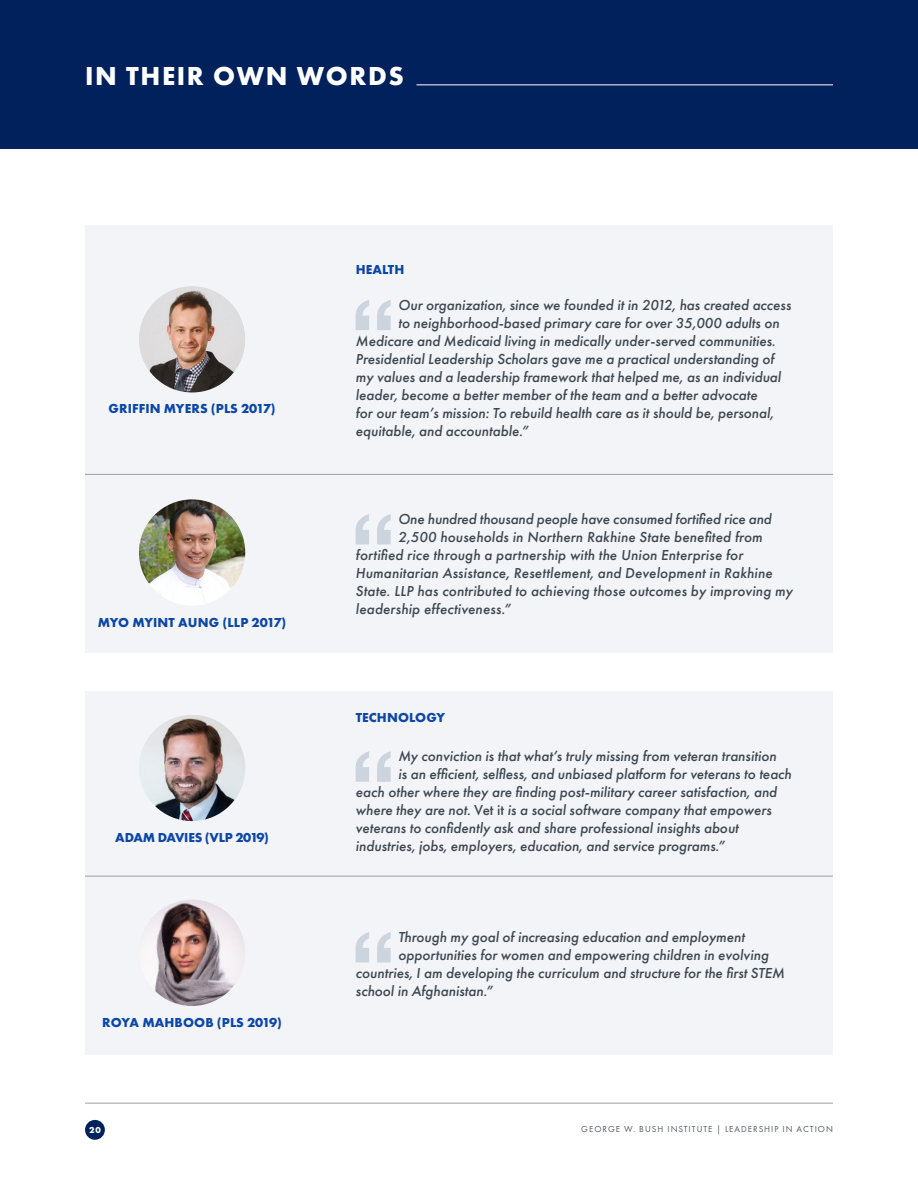
<style>
.page{position:relative;width:918px;height:1188px;background:#fff}
.page>*{position:absolute;margin:0;border:0;box-sizing:border-box;transform-origin:0 0}
.t1{font:700 27px "Futura PT";letter-spacing:.06em;color:#fff}
.t2{font:italic 500 15px "Futura PT";color:#3d4751}
.t3{font:700 13.5px "Futura PT";letter-spacing:.01em;color:#0d47a5}
.t4{font:700 13.5px "Futura PT";letter-spacing:-.015em;color:#0d47a5}
.t5{font:9px "Futura PT";letter-spacing:.11em;color:#525a63}
.t6{font:700 9px "Futura PT";color:#fff}
.s1{font-style:normal}
</style>
<div class="page">
<hr style="left:85px;top:1103px;width:748px;height:1px;background:#9d9d9c">
<div style="left:85px;top:1120px;width:20px;height:20px;background:#00215c;border-radius:50%"></div>
<div style="left:85px;top:225px;width:748px;height:428px;background:#f2f4f7"></div>
<svg style="left:356px;top:300px;width:35px;height:30px"></svg>
<svg style="left:356px;top:514px;width:35px;height:30px"></svg>
<img style="left:139px;top:286px;width:106px;height:107px;border-radius:53px">
<img style="left:139px;top:499px;width:106px;height:107px;border-radius:53px">
<hr style="left:85px;top:474px;width:748px;height:1px;background:#9d9d9c">
<div style="left:85px;top:691px;width:748px;height:363px;background:#f2f4f7"></div>
<svg style="left:356px;top:751px;width:35px;height:31px"></svg>
<svg style="left:356px;top:932px;width:35px;height:30px"></svg>
<hr style="left:85px;top:876px;width:748px;height:1px;background:#9d9d9c">
<img style="left:150px;top:900px;width:95px;height:106px">
<img style="left:140px;top:715px;width:105px;height:106px">
<div style="left:0;top:0;width:918px;height:149px;background:#00215c"></div>
<hr style="left:416px;top:84px;width:417px;height:1px;background:#fff">
<h1 class="t1" style="left:85px;top:58px;width:502px">IN THEIR OWN WORDS: EDUCATION</h1>
<p class="t3" style="left:109px;top:400px;width:169px">GRIFFIN MYERS (PLS 2017)</p>
<p class="t3" style="left:98px;top:613px;width:190px">MYO MYINT AUNG (LLP 2017)</p>
<p class="t4" style="left:115px;top:829px;width:155px">ADAM DAVIES (VLP 2019)</p>
<p class="t3" style="left:102px;top:1014px;width:181px">ROYA MAHBOOB (PLS 2019)</p>
<p class="t3" style="left:356px;top:261px;width:50px">HEALTH</p>
<p class="t2" style="left:398px;top:296px;width:395px">Our organization, since we founded it in 2012, has created access</p>
<p class="t2" style="left:398px;top:314px;width:383px">to neighborhood-based primary care for over 35,000 adults on</p>
<p class="t2" style="left:356px;top:332px;width:421px">Medicare and Medicaid living in medically under-served communities.</p>
<p class="t2" style="left:356px;top:350px;width:420px">Presidential Leadership Scholars gave me a practical understanding of</p>
<p class="t2" style="left:356px;top:368px;width:427px">my values and a leadership framework that helped me, as an individual</p>
<p class="t2" style="left:356px;top:386px;width:403px">leader, become a better member of the team and a better advocate</p>
<p class="t2" style="left:356px;top:404px;width:420px">for our team’s mission: To rebuild health care as it should be, personal,</p>
<p class="t2" style="left:356px;top:422px;width:175px">equitable, and accountable.”</p>
<p class="t2" style="left:398px;top:510px;width:375px">One hundred thousand people have consumed fortified rice and</p>
<p class="t2" style="left:398px;top:528px;width:366px">2,500 households in Northern Rakhine State benefited from</p>
<p class="t2" style="left:356px;top:546px;width:389px">fortified rice through a partnership with the Union Enterprise for</p>
<p class="t2" style="left:356px;top:564px;width:418px">Humanitarian Assistance, Resettlement, and Development in Rakhine</p>
<p class="t2" style="left:356px;top:582px;width:439px">State. LLP has contributed to achieving those outcomes by improving my</p>
<p class="t2" style="left:356px;top:600px;width:158px">leadership effectiveness.”</p>
<p class="t3" style="left:356px;top:709px;width:91px">TECHNOLOGY</p>
<p class="t2" style="left:398px;top:747px;width:380px">My conviction is that what’s truly missing from veteran transition</p>
<p class="t2" style="left:398px;top:765px;width:395px">is an efficient, selfless, and unbiased platform for veterans to teach</p>
<p class="t2" style="left:356px;top:783px;width:423px">each other where they are finding post-military career satisfaction, and</p>
<p class="t2" style="left:356px;top:801px;width:417px">where they are not. <span class="s1">Vet it</span> is a social software company that empowers</p>
<p class="t2" style="left:356px;top:819px;width:384px">veterans to confidently ask and share professional insights about</p>
<p class="t2" style="left:356px;top:837px;width:372px">industries, jobs, employers, education, and service programs.”</p>
<p class="t2" style="left:398px;top:928px;width:348px">Through my goal of increasing education and employment</p>
<p class="t2" style="left:398px;top:946px;width:372px">opportunities for women and empowering children in evolving</p>
<p class="t2" style="left:356px;top:964px;width:431px">countries, I am developing the curriculum and structure for the first STEM</p>
<p class="t2" style="left:356px;top:982px;width:139px">school in Afghanistan.”</p>
<p class="t6" style="left:89px;top:1124px;width:13px">20</p>
<p class="t5" style="left:581px;top:1123px;width:253px">GEORGE W. BUSH INSTITUTE | LEADERSHIP IN ACTION</p>
</div>
